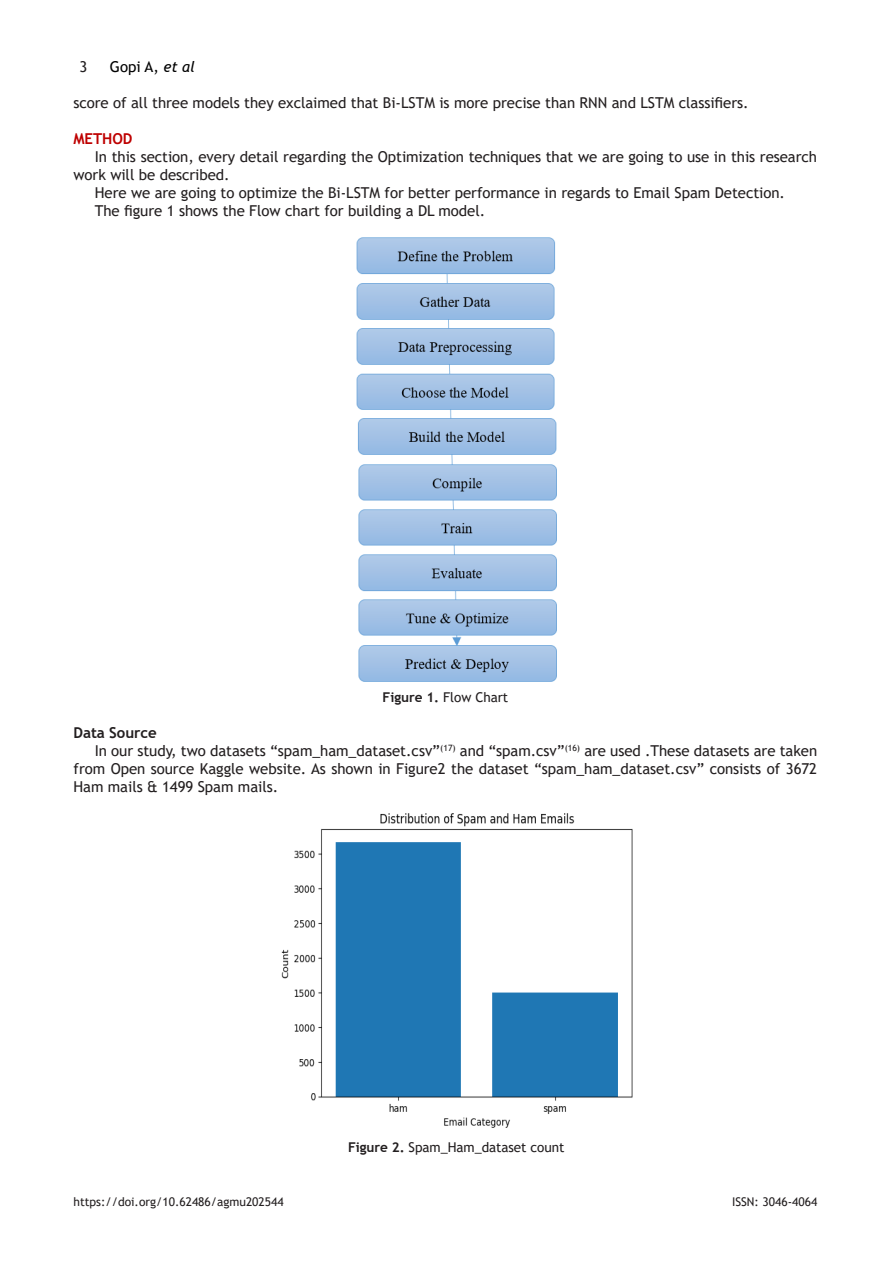
<style>
.page{position:relative;width:893px;height:1263px;background:#fff}
.page>*{position:absolute;margin:0;border:0;box-sizing:border-box;transform-origin:0 0}
.Body_Text{font:15px/18px "Trebuchet MS";letter-spacing:-.005em;color:#231f20}
.Body_Text-2{font:700 15px "Trebuchet MS";letter-spacing:-.005em;color:#231f20}
.t1{font:15px "Trebuchet MS";color:#000}
.Body_Text-3{font:700 15px "Trebuchet MS";letter-spacing:-.005em;color:#be0000}
.Body_Text-4{font:13.5px "Trebuchet MS";letter-spacing:-.005em;color:#231f20}
.t2{font:12px "Trebuchet MS";color:#231f20}
.s1{font-style:italic}
.s2{font-weight:700}
</style>
<div class="page">
<img style="left:356px;top:237px;width:201px;height:445px">
<img style="left:281px;top:813px;width:352px;height:315px">
<p class="Body_Text" style="left:80px;top:58px;width:9px">3</p>
<p class="t1" style="left:110px;top:57px;width:86px">Gopi A, <span class="s1">et al</span></p>
<p class="Body_Text" style="left:74px;top:94px;width:677px">score of all three models they exclaimed that Bi-LSTM is more precise than RNN and LSTM classifiers.</p>
<p class="Body_Text-3" style="left:74px;top:129px;width:61px">METHOD</p>
<p class="Body_Text" style="left:74px;top:148px;width:745px;text-indent:21px">In this section, every detail regarding the Optimization techniques that we are going to use in this research work will be described.</p>
<p class="Body_Text" style="left:95px;top:184px;width:692px">Here we are going to optimize the Bi-LSTM for better performance in regards to Email Spam Detection.</p>
<p class="Body_Text" style="left:95px;top:202px;width:392px">The figure 1 shows the Flow chart for building a DL model.</p>
<p class="Body_Text-4" style="left:383px;top:689px;width:127px"><span class="s2">Figure 1.</span> Flow Chart</p>
<p class="Body_Text-2" style="left:74px;top:723px;width:85px">Data Source</p>
<p class="Body_Text" style="left:74px;top:742px;width:745px;text-align:justify;text-indent:21px">In our study, two datasets “spam_ham_dataset.csv”<sup>(17)</sup> and “spam.csv”<sup>(16)</sup> are used .These datasets are taken from Open source Kaggle website. As shown in Figure2 the dataset “spam_ham_dataset.csv” consists of 3672<br>Ham mails &amp; 1499 Spam mails.</p>
<p class="Body_Text-4" style="left:348px;top:1139px;width:218px"><span class="s2">Figure 2.</span> Spam_Ham_dataset count</p>
<p class="t2" style="left:74px;top:1194px;width:212px">https://doi.org/10.62486/agmu202544</p>
<p class="t2" style="left:732px;top:1194px;width:87px">ISSN: 3046-4064</p>
</div>
